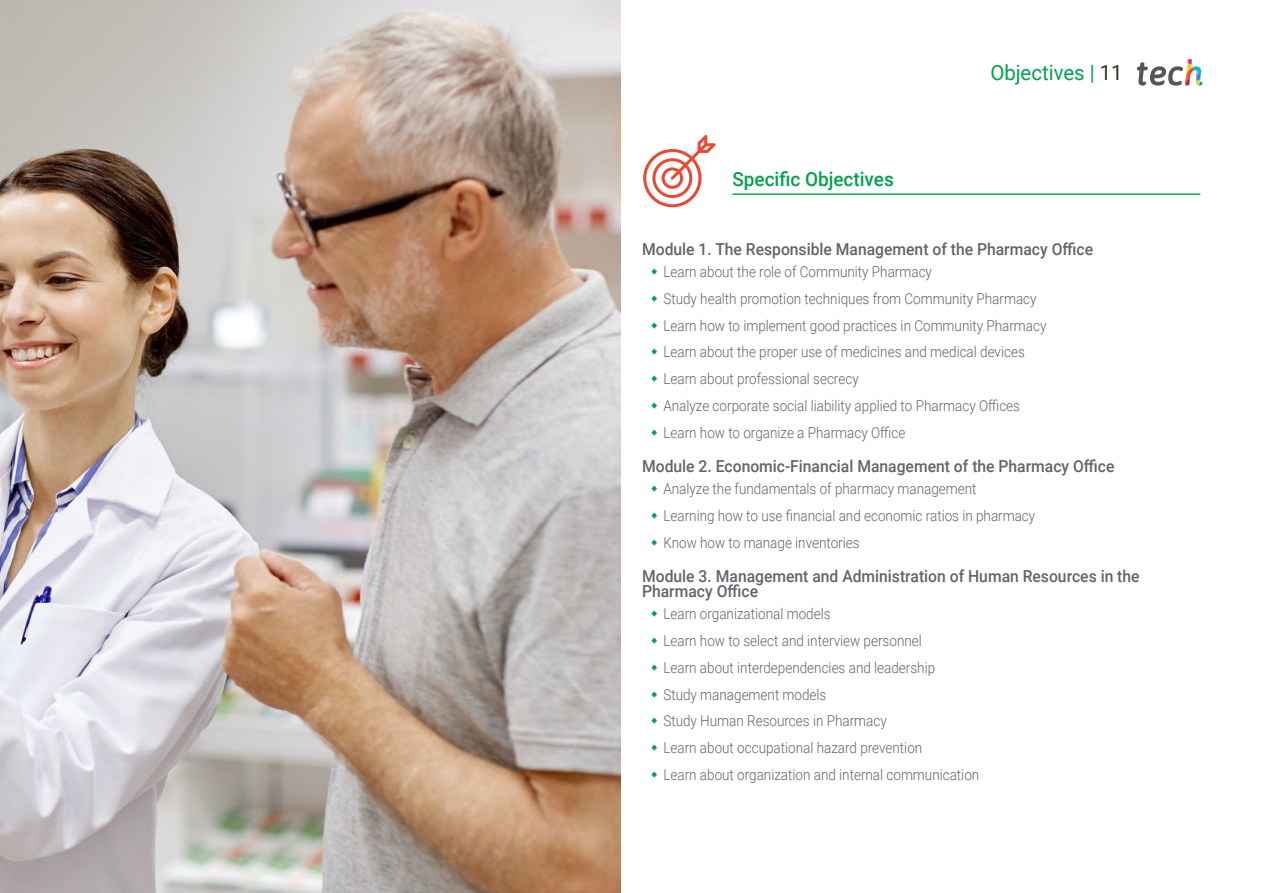
<style>
.page{position:relative;width:1263px;height:893px;background:#fff}
.page>*{position:absolute;margin:0;border:0;box-sizing:border-box;transform-origin:0 0}
.t1{font:21px "Roboto";color:#04a14d}
.t2{font:500 19.5px "Roboto";color:#04a14d}
.t3{font:500 16.5px/15px "Roboto";color:#61646a;scale:.95 1}
.t4{font:300 15px/26.7px "Roboto";color:#61646a;scale:.9 1}
.s1{color:#312e20}
</style>
<div class="page">
<svg style="left:643px;top:135px;width:73px;height:72px"></svg>
<hr style="left:732px;top:194px;width:468px;height:1px;background:#04a14d">
<img style="left:0;top:0;width:621px;height:893px">
<svg style="left:1137px;top:59px;width:65px;height:27px"></svg>
<h2 class="t2" style="left:732px;top:165px;width:163px">Specific Objectives</h2>
<h1 class="t1" style="left:990px;top:57px;width:134px">Objectives | <span class="s1">11</span></h1>
<p class="t3" style="left:642px;top:241px;width:476px">Module 1. The Responsible Management of the Pharmacy Office</p>
<p class="t4" style="left:663px;top:258px;width:427px">Learn about the role of Community Pharmacy<br>Study health promotion techniques from Community Pharmacy Learn how to implement good practices in Community Pharmacy Learn about the proper use of medicines and medical devices Learn about professional secrecy<br>Analyze corporate social liability applied to Pharmacy Offices Learn how to organize a Pharmacy Office</p>
<p class="t3" style="left:642px;top:458px;width:499px">Module 2. Economic-Financial Management of the Pharmacy Office</p>
<p class="t4" style="left:663px;top:475px;width:415px">Analyze the fundamentals of pharmacy management<br>Learning how to use financial and economic ratios in pharmacy<br>Know how to manage inventories</p>
<p class="t3" style="left:642px;top:568px;width:525px">Module 3. Management and Administration of Human Resources in the<br>Pharmacy Office</p>
<p class="t4" style="left:663px;top:600px;width:352px">Learn organizational models<br>Learn how to select and interview personnel<br>Learn about interdependencies and leadership<br>Study management models<br>Study Human Resources in Pharmacy<br>Learn about occupational hazard prevention<br>Learn about organization and internal communication</p>
</div>
